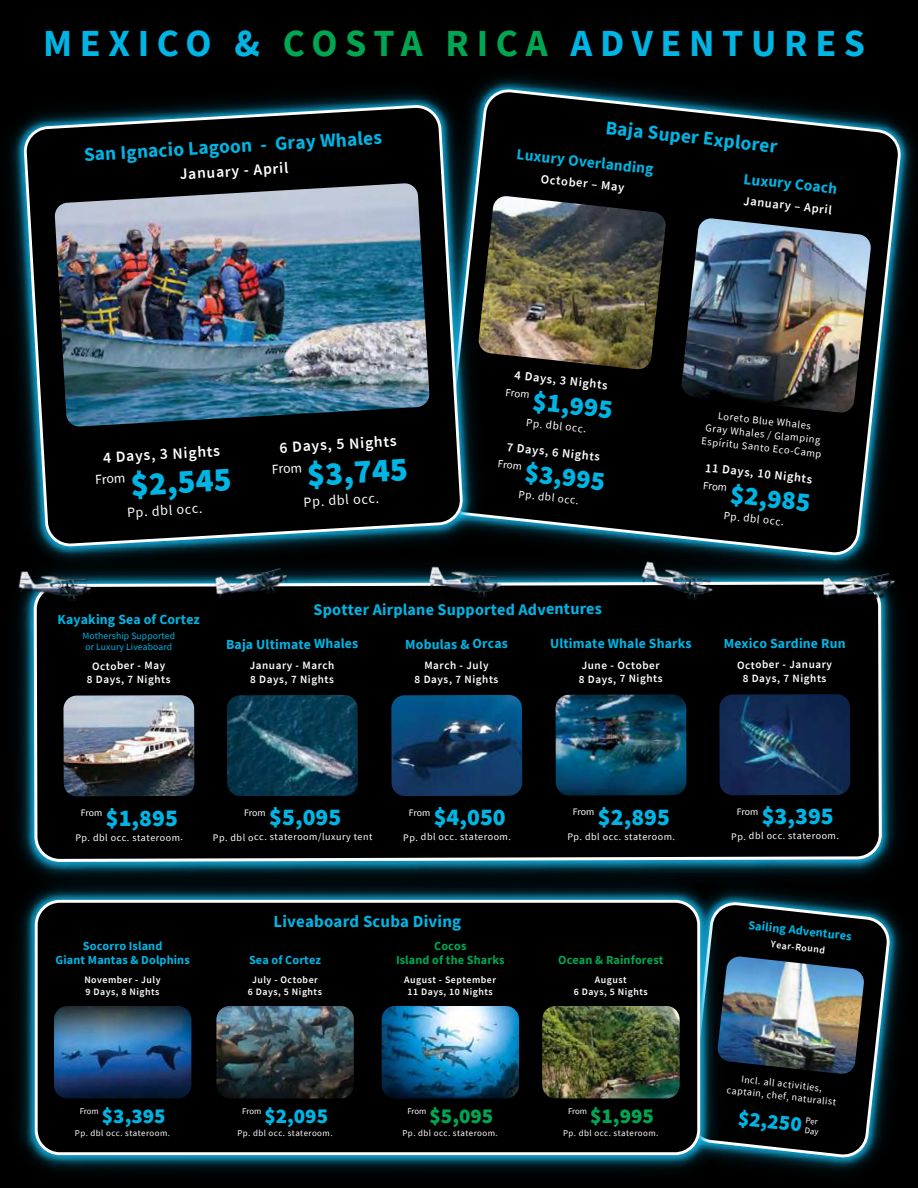
<style>
.page{position:relative;width:918px;height:1188px;background:#fff}
.page>*{position:absolute;margin:0;border:0;box-sizing:border-box;transform-origin:0 0}
.t1{font:700 38.25px "Source Sans Pro";letter-spacing:.2em;color:#00b4e3}
.t2{font:900 33.45px "Source Sans Pro";color:#00b4e3}
.t3{font:900 26.7px "Source Sans Pro";color:#00b4e3}
.t4{font:900 23.85px "Source Sans Pro";letter-spacing:-.005em;color:#00b4e3}
.t5{font:900 21.15px "Source Sans Pro";color:#00b4e3}
.t6{font:900 21.15px "Source Sans Pro";color:#00a651}
.t7{font:700 19.35px "Source Sans Pro";color:#00b4e3}
.t8{font:700 16.95px "Source Sans Pro";letter-spacing:.01em;color:#00b4e3}
.t9{font:700 16.2px "Source Sans Pro";letter-spacing:.005em;color:#00b4e3}
.t10{font:600 15.6px "Source Sans Pro";color:#fff}
.t11{font:700 15.45px "Source Sans Pro";color:#00b4e3}
.t12{font:14.1px "Source Sans Pro";color:#fff}
.t13{font:700 13.8px "Source Sans Pro";letter-spacing:.005em;color:#00b4e3}
.t14{font:13.8px "Source Sans Pro";color:#fff}
.t15{font:600 12.45px "Source Sans Pro";color:#fff}
.t16{font:700 12.3px "Source Sans Pro";color:#00b4e3}
.t17{font:700 12.15px/13.2px "Source Sans Pro";letter-spacing:.01em;color:#00b4e3;text-align:center}
.t18{font:700 12.15px/13.2px "Source Sans Pro";letter-spacing:.01em;color:#00a651;text-align:center}
.t19{font:11.25px "Source Sans Pro";color:#fff}
.t20{font:600 11.1px/13.8px "Source Sans Pro";letter-spacing:.045em;color:#fff;text-align:center}
.t21{font:10.95px "Source Sans Pro";color:#fff}
.t22{font:10.5px/13.5px "Source Sans Pro";color:#fff;text-align:center}
.t23{font:10.05px "Source Sans Pro";letter-spacing:.045em;color:#fff}
.t24{font:600 9.9px/12.1px "Source Sans Pro";letter-spacing:.05em;color:#fff;text-align:center}
.t25{font:9.9px/12.3px "Source Sans Pro";letter-spacing:-.01em;color:#fff;text-align:center}
.t26{font:9.6px/10.9px "Source Sans Pro";letter-spacing:.005em;color:#00b4e3;text-align:center}
.t27{font:8.85px "Source Sans Pro";letter-spacing:.05em;color:#fff}
.t28{font:8.7px/9.9px "Source Sans Pro";letter-spacing:-.01em;color:#fff}
.s1{color:#00a651}
</style>
<div class="page">
<img style="left:757px;top:919px;width:161px;height:269px">
<svg style="left:757px;top:919px;width:132px;height:240px;background:#0e171a"></svg>
<img style="left:757px;top:957px;width:108px;height:118px">
<img style="left:883px;top:32px;width:35px;height:492px">
<svg style="left:883px;top:90px;width:18px;height:434px;background:#12252b"></svg>
<img style="left:0;top:48px;width:32px;height:476px">
<svg style="left:22px;top:103px;width:10px;height:421px;background:#1a3f4b"></svg>
<img style="left:0;top:524px;width:918px;height:395px">
<img style="left:32px;top:0;width:851px;height:863px">
<img style="left:209px;top:554px;width:86px;height:59px">
<img style="left:16px;top:567px;width:79px;height:40px">
<img style="left:426px;top:563px;width:79px;height:40px">
<img style="left:636px;top:557px;width:83px;height:51px">
<img style="left:817px;top:559px;width:85px;height:55px">
<img style="left:391px;top:695px;width:131px;height:101px">
<img style="left:227px;top:695px;width:131px;height:101px">
<img style="left:63px;top:695px;width:131px;height:101px">
<img style="left:556px;top:694px;width:130px;height:102px">
<img style="left:719px;top:694px;width:131px;height:101px">
<img style="left:0;top:843px;width:757px;height:345px">
<div style="left:36px;top:901px;width:663px;height:253px;background:#000;border-radius:24px"></div>
<div style="left:35px;top:900px;width:665px;height:255px;border:3px solid #fff;border-radius:24px"></div>
<img style="left:54px;top:1006px;width:137px;height:92px">
<img style="left:216px;top:1006px;width:138px;height:92px">
<img style="left:382px;top:1006px;width:137px;height:92px">
<img style="left:542px;top:1006px;width:138px;height:92px">
<h1 class="t1" style="left:43px;top:18px;width:824px">MEXICO &amp; <span class="s1">COSTA RICA</span> ADVENTURES</h1>
<h3 class="t7" style="left:83px;top:141px;width:300px;rotate:-3deg">San Ignacio Lagoon - Gray Whales</h3>
<h3 class="t10" style="left:179px;top:163px;width:110px;rotate:-3deg">January - April</h3>
<h3 class="t10" style="left:103px;top:447px;width:119px;rotate:-3deg">4 Days, 3 Nights</h3>
<p class="t14" style="left:95px;top:471px;width:32px;rotate:-3deg">From</p>
<h2 class="t2" style="left:130px;top:461px;width:102px;rotate:-3deg">$2,545</h2>
<p class="t12" style="left:127px;top:503px;width:77px;rotate:-3deg">Pp. dbl occ.</p>
<h3 class="t10" style="left:279px;top:437px;width:119px;rotate:-3deg">6 Days, 5 Nights</h3>
<p class="t14" style="left:272px;top:460px;width:32px;rotate:-3deg">From</p>
<h2 class="t2" style="left:306px;top:451px;width:102px;rotate:-3deg">$3,745</h2>
<p class="t12" style="left:303px;top:493px;width:77px;rotate:-3deg">Pp. dbl occ.</p>
<h3 class="t7" style="left:607px;top:115px;width:174px;rotate:6deg">Baja Super Explorer</h3>
<h3 class="t11" style="left:518px;top:144px;width:139px;rotate:6deg">Luxury Overlanding</h3>
<p class="t15" style="left:542px;top:170px;width:85px;rotate:6deg">October – May</p>
<h3 class="t11" style="left:745px;top:168px;width:95px;rotate:6deg">Luxury Coach</h3>
<p class="t15" style="left:745px;top:192px;width:90px;rotate:6deg">January – April</p>
<p class="t15" style="left:516px;top:367px;width:95px;rotate:6deg">4 Days, 3 Nights</p>
<p class="t19" style="left:527px;top:415px;width:62px;rotate:6deg">Pp. dbl occ.</p>
<p class="t21" style="left:506px;top:385px;width:26px;rotate:6deg">From</p>
<h3 class="t3" style="left:535px;top:383px;width:82px;rotate:6deg">$1,995</h3>
<p class="t15" style="left:508px;top:439px;width:95px;rotate:6deg">7 Days, 6 Nights</p>
<p class="t19" style="left:519px;top:487px;width:62px;rotate:6deg">Pp. dbl occ.</p>
<p class="t21" style="left:499px;top:457px;width:26px;rotate:6deg">From</p>
<h3 class="t3" style="left:527px;top:454px;width:82px;rotate:6deg">$3,995</h3>
<p class="t22" style="left:705px;top:408px;width:122px;rotate:6deg">Loreto Blue Whales<br>Gray Whales / Glamping<br>Espíritu Santo Eco-Camp</p>
<p class="t15" style="left:706px;top:460px;width:109px;rotate:6deg">11 Days, 10 Nights</p>
<p class="t19" style="left:725px;top:508px;width:62px;rotate:6deg">Pp. dbl occ.</p>
<p class="t21" style="left:704px;top:478px;width:26px;rotate:6deg">From</p>
<h3 class="t3" style="left:732px;top:476px;width:82px;rotate:6deg">$2,985</h3>
<p class="t13" style="left:58px;top:610px;width:144px">Kayaking Sea of Cortez</p>
<p class="t26" style="left:82px;top:630px;width:94px">Mothership Supported or Luxury Liveaboard</p>
<p class="t20" style="left:87px;top:659px;width:85px">October - May<br>8 Days, 7 Nights</p>
<h3 class="t9" style="left:314px;top:598px;width:290px">Spotter Airplane Supported Adventures</h3>
<p class="t13" style="left:405px;top:635px;width:104px">Mobulas &amp; Orcas</p>
<p class="t20" style="left:415px;top:658px;width:85px">March - July<br>8 Days, 7 Nights</p>
<p class="t13" style="left:550px;top:634px;width:143px">Ultimate Whale Sharks</p>
<p class="t20" style="left:579px;top:658px;width:85px;text-align:left">June - October<br>8 Days, 7 Nights</p>
<p class="t13" style="left:226px;top:635px;width:134px">Baja Ultimate Whales</p>
<p class="t20" style="left:250px;top:658px;width:86px;text-align:left">January - March<br>8 Days, 7 Nights</p>
<p class="t13" style="left:724px;top:634px;width:124px">Mexico Sardine Run</p>
<p class="t20" style="left:737px;top:658px;width:97px">October - January<br>8 Days, 7 Nights</p>
<p class="t25" style="left:81px;top:806px;width:23px">From</p>
<h3 class="t4" style="left:106px;top:801px;width:74px">$1,895</h3>
<p class="t23" style="left:75px;top:831px;width:109px">Pp. dbl occ. stateroom.</p>
<p class="t25" style="left:244px;top:806px;width:23px">From</p>
<h3 class="t4" style="left:269px;top:801px;width:74px">$5,095</h3>
<p class="t23" style="left:213px;top:831px;width:161px">Pp. dbl occ. stateroom/luxury tent</p>
<p class="t25" style="left:409px;top:806px;width:23px">From</p>
<h3 class="t4" style="left:434px;top:801px;width:74px">$4,050</h3>
<p class="t23" style="left:403px;top:831px;width:109px">Pp. dbl occ. stateroom.</p>
<p class="t25" style="left:573px;top:805px;width:23px">From</p>
<h3 class="t4" style="left:598px;top:800px;width:74px">$2,895</h3>
<p class="t23" style="left:567px;top:830px;width:109px">Pp. dbl occ. stateroom.</p>
<p class="t25" style="left:737px;top:805px;width:23px">From</p>
<h3 class="t4" style="left:762px;top:800px;width:74px">$3,395</h3>
<p class="t23" style="left:731px;top:830px;width:109px">Pp. dbl occ. stateroom.</p>
<p class="t17" style="left:56px;top:940px;width:136px">Socorro Island<br>Giant Mantas &amp; Dolphins</p>
<p class="t24" style="left:84px;top:973px;width:78px;text-align:left">November - July<br>9 Days, 8 Nights</p>
<h3 class="t8" style="left:274px;top:910px;width:189px">Liveaboard Scuba Diving</h3>
<p class="t17" style="left:249px;top:953px;width:74px">Sea of Cortez</p>
<p class="t24" style="left:248px;top:973px;width:76px">July - October<br>6 Days, 5 Nights</p>
<p class="t18" style="left:396px;top:940px;width:110px">Cocos<br>Island of the Sharks</p>
<p class="t24" style="left:404px;top:973px;width:93px">August - September<br>11 Days, 10 Nights</p>
<p class="t18" style="left:558px;top:953px;width:107px">Ocean &amp; Rainforest</p>
<p class="t24" style="left:574px;top:973px;width:76px">August<br>6 Days, 5 Nights</p>
<p class="t16" style="left:749px;top:917px;width:105px;rotate:6deg">Sailing Adventures</p>
<p class="t24" style="left:772px;top:938px;width:56px;rotate:6deg">Year-Round</p>
<p class="t28" style="left:80px;top:1106px;width:21px">From</p>
<h3 class="t5" style="left:102px;top:1101px;width:65px">$3,395</h3>
<p class="t27" style="left:75px;top:1128px;width:97px">Pp. dbl occ. stateroom.</p>
<p class="t28" style="left:242px;top:1106px;width:21px">From</p>
<h3 class="t5" style="left:264px;top:1101px;width:65px">$2,095</h3>
<p class="t27" style="left:237px;top:1128px;width:97px">Pp. dbl occ. stateroom.</p>
<p class="t28" style="left:407px;top:1106px;width:21px">From</p>
<h3 class="t6" style="left:430px;top:1101px;width:65px">$5,095</h3>
<p class="t27" style="left:403px;top:1128px;width:97px">Pp. dbl occ. stateroom.</p>
<p class="t28" style="left:568px;top:1106px;width:21px">From</p>
<h3 class="t6" style="left:590px;top:1101px;width:65px">$1,995</h3>
<p class="t27" style="left:563px;top:1128px;width:97px">Pp. dbl occ. stateroom.</p>
<p class="t25" style="left:729px;top:1072px;width:111px;rotate:6deg">Incl. all activities, captain, chef, naturalist</p>
<p class="t28" style="left:806px;top:1116px;width:15px;rotate:6deg">Per<br>Day</p>
<h3 class="t5" style="left:740px;top:1103px;width:66px;rotate:6deg">$2,250</h3>
</div>
